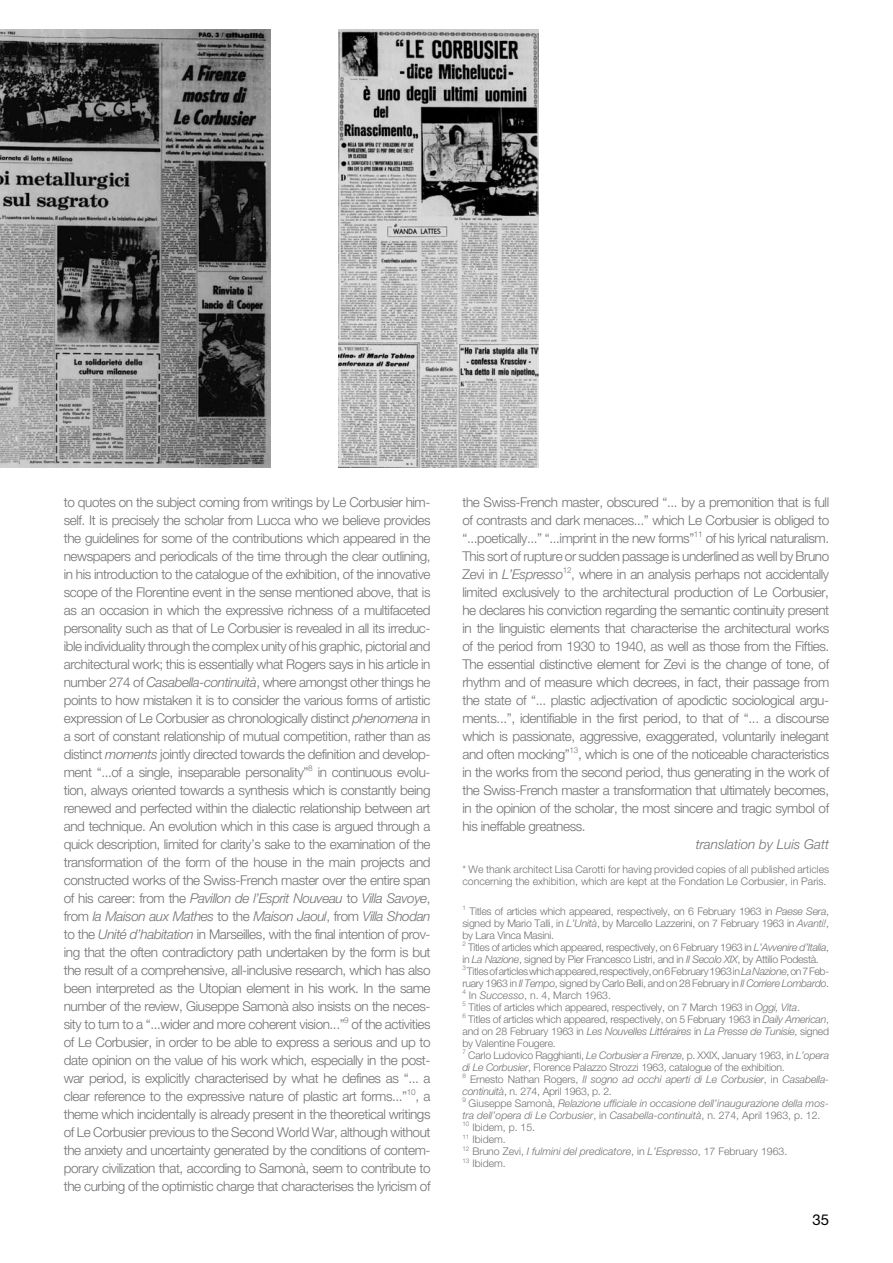
<style>
.page{position:relative;width:893px;height:1263px;background:#fff}
.page>*{position:absolute;margin:0;border:0;box-sizing:border-box;transform-origin:0 0}
.t1{font:15px "Helvetica Neue";color:#000}
.t2{font:300 13.5px/18px "Helvetica Neue";letter-spacing:-.03em;color:#707173;text-align:justify}
.t3{font:italic 300 13.5px "Helvetica Neue";color:#707173}
.t4{font:300 10.5px/12px "Helvetica Neue";letter-spacing:-.02em;color:#707173}
.t5{font:300 10.5px/12px "Helvetica Neue";color:#707173}
.s1{font-style:italic}
</style>
<div class="page">
<img style="left:338px;top:30px;width:200px;height:438px">
<img style="left:0;top:30px;width:270px;height:438px">
<p class="t2" style="left:64px;top:492px;width:368px">to quotes on the subject coming from writings by Le Corbusier him&shy;self. It is precisely the scholar from Lucca who we believe provides the guidelines for some of the contributions which appeared in the newspapers and periodicals of the time through the clear outlining, in his introduction to the catalogue of the exhibition, of the innovative scope of the Florentine event in the sense mentioned above, that is as an occasion in which the expressive richness of a multifaceted personality such as that of Le Corbusier is revealed in all its irreduc&shy;ible individuality through the complex unity of his graphic, pictorial and architectural work; this is essentially what Rogers says in his article in number 274 of <span class="s1">Casabella-continuità</span>, where amongst other things he points to how mistaken it is to consider the various forms of artistic expression of Le Corbusier as chronologically distinct <span class="s1">phenomena</span> in a sort of constant relationship of mutual competition, rather than as distinct <span class="s1">moments</span> jointly directed towards the definition and develop&shy;ment “...of a single, inseparable personality”<sup>8</sup> in continuous evolu&shy;tion, always oriented towards a synthesis which is constantly being renewed and perfected within the dialectic relationship between art and technique. An evolution which in this case is argued through a quick description, limited for clarity’s sake to the examination of the transformation of the form of the house in the main projects and constructed works of the Swiss-French master over the entire span of his career: from the <span class="s1">Pavillon de l’Esprit Nouveau</span> to <span class="s1">Villa Savoye</span>, from <span class="s1">la Maison aux Mathes</span> to the <span class="s1">Maison Jaoul</span>, from <span class="s1">Villa Shodan </span>to the <span class="s1">Unité d’habitation</span> in Marseilles, with the final intention of prov&shy;ing that the often contradictory path undertaken by the form is but the result of a comprehensive, all-inclusive research, which has also been interpreted as the Utopian element in his work. In the same number of the review, Giuseppe Samonà also insists on the neces&shy;sity to turn to a “...wider and more coherent vision...”<sup>9</sup> of the activities of Le Corbusier, in order to be able to express a serious and up to date opinion on the value of his work which, especially in the post&shy;war period, is explicitly characterised by what he defines as “... a clear reference to the expressive nature of plastic art forms...”<sup>10</sup>, a theme which incidentally is already present in the theoretical writings of Le Corbusier previous to the Second World War, although without the anxiety and uncertainty generated by the conditions of contem&shy;porary civilization that, according to Samonà, seem to contribute to the curbing of the optimistic charge that characterises the lyricism of</p>
<p class="t2" style="left:462px;top:492px;width:369px">the Swiss-French master, obscured “... by a premonition that is full of contrasts and dark menaces...” which Le Corbusier is obliged to “...poetically...” “...imprint in the new forms”<sup>11</sup> of his lyrical naturalism.<br>This sort of rupture or sudden passage is underlined as well by Bruno Zevi in <span class="s1">L’Espresso</span><sup>12</sup>, where in an analysis perhaps not accidentally limited exclusively to the architectural production of Le Corbusier, he declares his conviction regarding the semantic continuity present in the linguistic elements that characterise the architectural works of the period from 1930 to 1940, as well as those from the Fifties.<br>The essential distinctive element for Zevi is the change of tone, of rhythm and of measure which decrees, in fact, their passage from the state of “... plastic adjectivation of apodictic sociological argu&shy;ments...”, identifiable in the first period, to that of “... a discourse which is passionate, aggressive, exaggerated, voluntarily inelegant and often mocking”<sup>13</sup>, which is one of the noticeable characteristics in the works from the second period, thus generating in the work of the Swiss-French master a transformation that ultimately becomes, in the opinion of the scholar, the most sincere and tragic symbol of his ineffable greatness.</p>
<p class="t3" style="left:696px;top:836px;width:135px">translation by Luis Gatt</p>
<p class="t5" style="left:462px;top:863px;width:368px">* We thank architect Lisa Carotti for having provided copies of all published articles concerning the exhibition, which are kept at the Fondation Le Corbusier, in Paris.</p>
<p class="t4" style="left:462px;top:905px;width:368px"><sup>1</sup> Titles of articles which appeared, respectively, on 6 February 1963 in <span class="s1">Paese Sera</span>, signed by Mario Talli, in <span class="s1">L’Unità</span>, by Marcello Lazzerini, on 7 February 1963 in <span class="s1">Avanti!</span>, by Lara Vinca Masini.<br><sup>2</sup> Titles of articles which appeared, respectively, on 6 February 1963 in <span class="s1">L’Avvenire d’Italia</span>, in <span class="s1">La Nazione</span>, signed by Pier Francesco Listri, and in <span class="s1">Il Secolo XIX</span>, by Attilio Podestà.<br><sup>3</sup> Titles of articles which appeared, respectively, on 6 February 1963 in <span class="s1">La Nazione</span>, on 7 Feb&shy;ruary 1963 in <span class="s1">Il Tempo</span>, signed by Carlo Belli, and on 28 February in <span class="s1">Il Corriere Lombardo</span>.<br><sup>4</sup> In <span class="s1">Successo</span>, n. 4, March 1963.<br><sup>5</sup> Titles of articles which appeared, respectively, on 7 March 1963 in <span class="s1">Oggi, Vita</span>.<br><sup>6</sup> Titles of articles which appeared, respectively, on 5 February 1963 in <span class="s1">Daily American</span>, and on 28 February 1963 in <span class="s1">Les Nouvelles Littéraires</span> in <span class="s1">La Presse de Tunisie</span>, signed by Valentine Fougere.<br><sup>7</sup> Carlo Ludovico Ragghianti, <span class="s1">Le Corbusier a Firenze</span>, p. XXIX, January 1963, in <span class="s1">L’opera di Le Corbusier</span>, Florence Palazzo Strozzi 1963, catalogue of the exhibition.<br><sup>8</sup> Ernesto Nathan Rogers, <span class="s1">Il sogno ad occhi aperti di Le Corbusier</span>, in <span class="s1">Casabella&shy;continuità</span>, n. 274, April 1963, p. 2.<br><sup>9</sup> Giuseppe Samonà, <span class="s1">Relazione ufficiale in occasione dell’inaugurazione della mos&shy;tra dell’opera di Le Corbusier</span>, in <span class="s1">Casabella-continuità</span>, n. 274, April 1963, p. 12.<br><sup>10</sup> Ibidem, p. 15.<br><sup>11</sup> Ibidem.<br><sup>12</sup> Bruno Zevi, <span class="s1">I fulmini del predicatore</span>, in <span class="s1">L’Espresso</span>, 17 February 1963.<br><sup>13</sup> Ibidem.</p>
<p class="t1" style="left:812px;top:1210px;width:18px">35</p>
</div>
